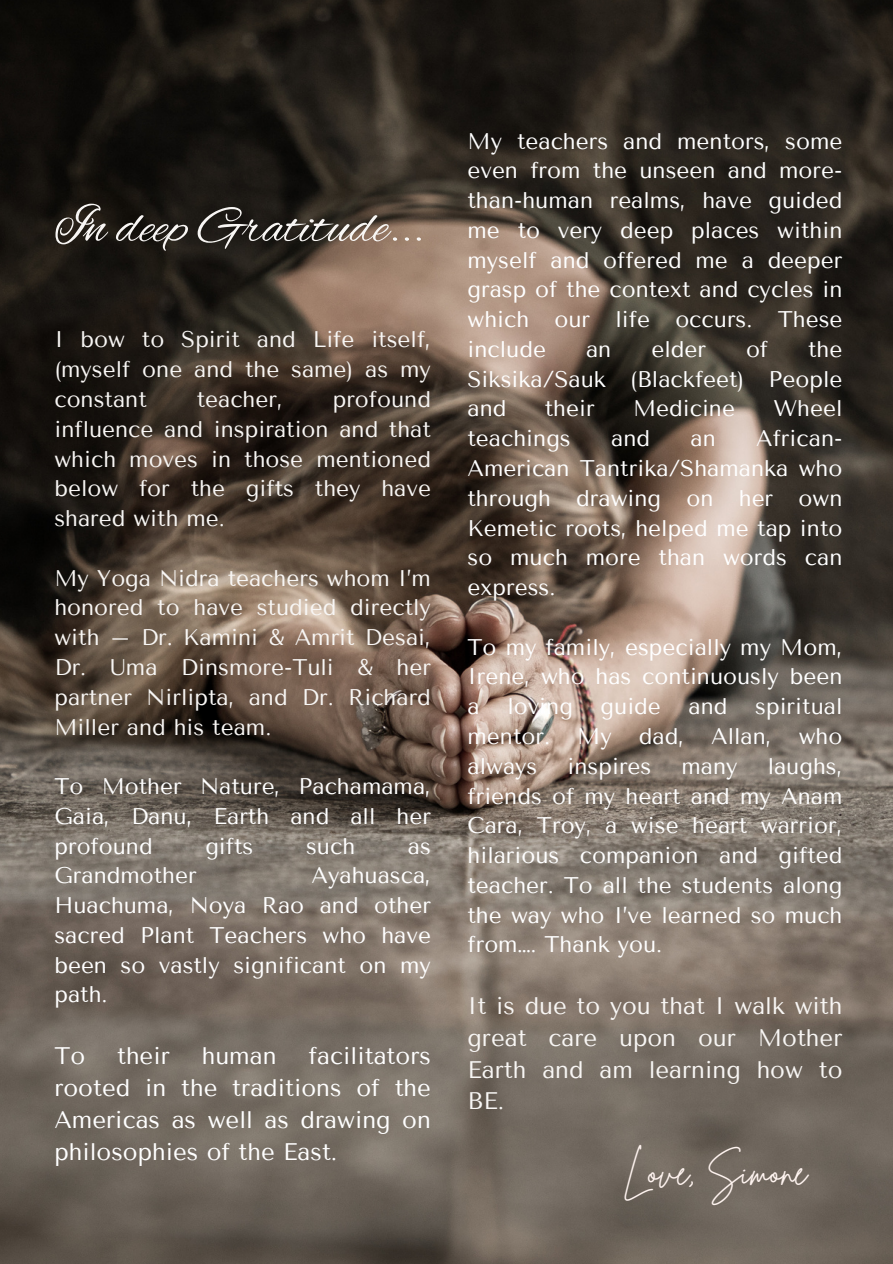
<style>
.page{position:relative;width:893px;height:1264px;background:#fff}
.page>*{position:absolute;margin:0;border:0;box-sizing:border-box;transform-origin:0 0}
.t1{font:52.65px "Alex Brush";color:#f8f6f4}
.t2{font:37.5px "Brittany Signature";color:#fff4f0}
.t3{font:23.85px/31.8px "Tenor Sans";color:#fff;text-align:justify}
.t4{font:23.85px/31.8px "Tenor Sans";color:#f8f6f4;text-align:justify}
.t5{font:22.5px/29.7px "Tenor Sans";color:#fff;text-align:justify}
.t6{font:22.5px/29.7px "Tenor Sans";color:#f8f6f4;text-align:justify}
</style>
<div class="page">
<img style="left:0;top:0;width:892px;height:1263px">
<p class="t1" style="left:54px;top:197px;width:371px">In deep Gratitude...</p>
<p class="t6" style="left:54px;top:325px;width:378px">I bow to Spirit and Life itself, (myself one and the same) as my constant</p>
<p class="t6" style="left:54px;top:384px;width:378px;text-indent:278px">profound influence and inspiration and that which moves in those mentioned below for the gifts they have shared with me.</p>
<p class="t6" style="left:197px;top:384px;width:88px">teacher,</p>
<p class="t6" style="left:54px;top:563px;width:378px">My Yoga Nidra teachers whom I’m honored to have studied directly with – Dr. Kamini &amp; Amrit Desai, Dr. Uma Dinsmore-Tuli &amp; her partner Nirlipta, and Dr. Richard Miller and his team.</p>
<p class="t5" style="left:54px;top:771px;width:378px">To Mother Nature, Pachamama, Gaia, Danu, Earth and all her profound</p>
<p class="t5" style="left:205px;top:831px;width:50px">gifts</p>
<p class="t5" style="left:306px;top:831px;width:51px">such</p>
<p class="t5" style="left:408px;top:831px;width:25px">as</p>
<p class="t5" style="left:54px;top:861px;width:144px">Grandmother</p>
<p class="t5" style="left:54px;top:861px;width:378px;text-indent:257px">Ayahuasca, Huachuma, Noya Rao and other sacred Plant Teachers who have been so vastly significant on my path.</p>
<p class="t3" style="left:54px;top:1040px;width:32px">To</p>
<p class="t3" style="left:117px;top:1040px;width:54px">their</p>
<p class="t3" style="left:202px;top:1040px;width:76px">human</p>
<p class="t3" style="left:54px;top:1040px;width:378px;text-indent:254px">facilitators rooted in the traditions of the Americas as well as drawing on philosophies of the East.</p>
<p class="t5" style="left:467px;top:126px;width:376px">My teachers and mentors, some even from the unseen and more&shy;than-human realms, have guided me to very deep places within myself and offered me a deeper grasp of the context and cycles in which our life occurs. These include</p>
<p class="t5" style="left:586px;top:334px;width:27px">an</p>
<p class="t5" style="left:651px;top:334px;width:56px">elder</p>
<p class="t5" style="left:746px;top:334px;width:24px">of</p>
<p class="t5" style="left:467px;top:334px;width:376px;text-indent:340px">the Siksika/Sauk (Blackfeet) People and</p>
<p class="t5" style="left:544px;top:394px;width:51px">their</p>
<p class="t5" style="left:633px;top:394px;width:104px">Medicine</p>
<p class="t5" style="left:773px;top:394px;width:71px">Wheel</p>
<p class="t5" style="left:467px;top:424px;width:105px">teachings</p>
<p class="t5" style="left:611px;top:424px;width:40px">and</p>
<p class="t5" style="left:690px;top:424px;width:27px">an</p>
<p class="t5" style="left:467px;top:424px;width:376px;text-indent:289px">African-American Tantrika/Shamanka who through drawing on her own Kemetic roots, helped me tap into so much more than words can express.</p>
<p class="t5" style="left:467px;top:632px;width:376px">To my family, especially my Mom, Irene, who has continuously been a loving guide and spiritual mentor. My dad, Allan, who always</p>
<p class="t5" style="left:567px;top:751px;width:85px">inspires</p>
<p class="t5" style="left:681px;top:751px;width:58px">many</p>
<p class="t5" style="left:467px;top:751px;width:376px;text-indent:300px">laughs, friends of my heart and my Anam Cara, Troy, a wise heart warrior, hilarious companion and gifted teacher. To all the students along the way who I’ve learned so much from…. Thank you.</p>
<p class="t4" style="left:467px;top:990px;width:376px">It is due to you that I walk with great care upon our Mother Earth and am learning how to BE.</p>
<p class="t2" style="left:623px;top:1147px;width:186px">Love, Simone</p>
</div>
